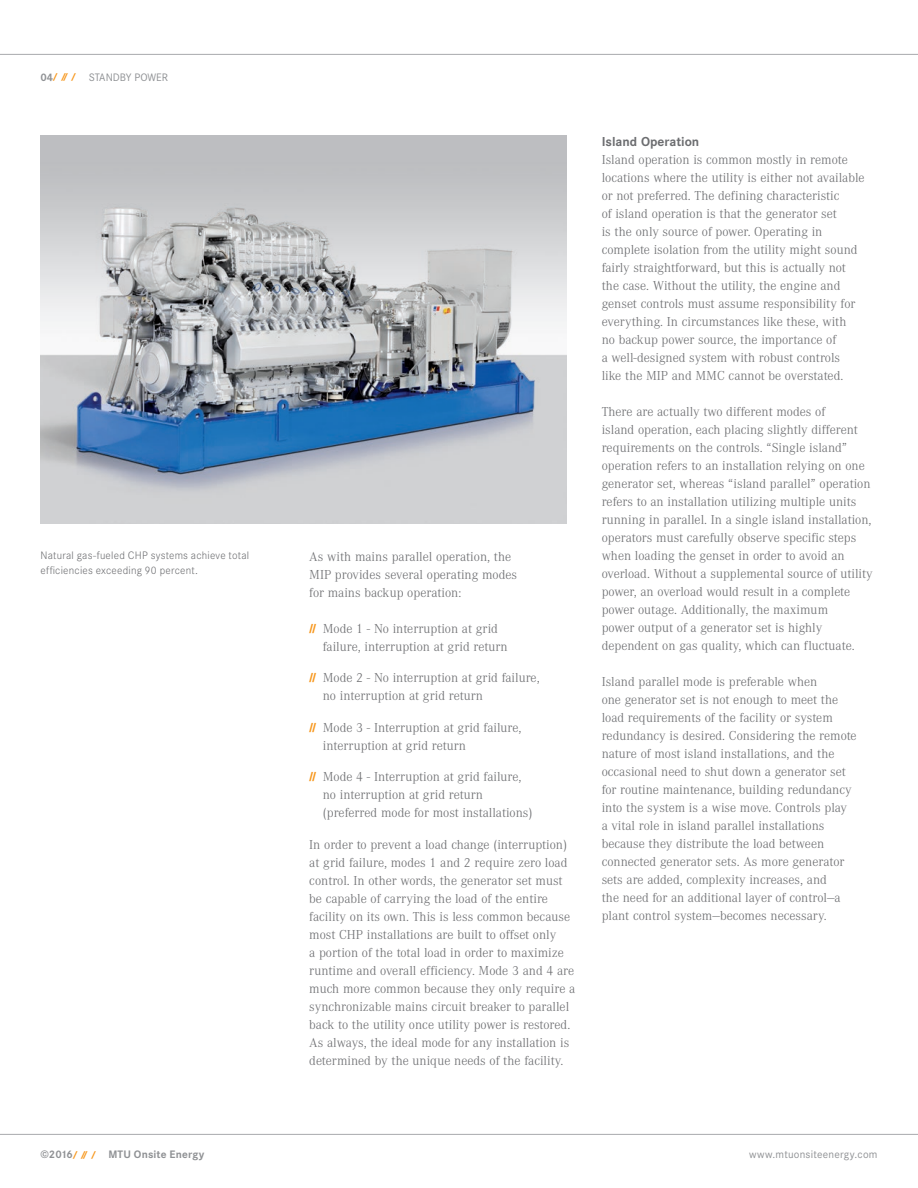
<style>
.page{position:relative;width:918px;height:1188px;background:#fff}
.page>*{position:absolute;margin:0;border:0;box-sizing:border-box;transform-origin:0 0}
.t1{font:300 13.5px/18px "Corporate A";color:#6c6d70}
.t2{font:700 13.5px "Corporate S";color:#6c6d70}
.t3{font:300 11.25px/15px "Corporate S";letter-spacing:.02em;color:#6c6d70}
.t4{font:11.25px "Corporate S";letter-spacing:.015em;color:#8f9194}
.t5{font:700 11.25px "Corporate S";letter-spacing:.015em;color:#8f9194}
.s1{font-weight:700}
.s2{font-weight:800;font-size:8.7px;color:#f7971d}
</style>
<div class="page">
<hr style="left:0;top:54px;width:918px;height:1px;background:#a8a9ad">
<hr style="left:0;top:1134px;width:918px;height:1px;background:#a8a9ad">
<img style="left:40px;top:135px;width:527px;height:389px">
<p class="t4" style="left:40px;top:71px;width:129px"><span class="s1">04</span><span class="s2">/ // /</span> STANDBY POWER</p>
<p class="t3" style="left:40px;top:548px;width:210px">Natural gas-fueled CHP systems achieve total efficiencies exceeding 90 percent.</p>
<p class="t1" style="left:309px;top:548px;width:209px">As with mains parallel operation, the<br>MIP provides several operating modes for mains backup operation:</p>
<p class="t1" style="left:323px;top:620px;width:186px;text-indent:-14px"><sup>//</sup> Mode 1 - No interruption at grid failure, interruption at grid return</p>
<p class="t1" style="left:323px;top:669px;width:218px;text-indent:-14px"><sup>//</sup> Mode 2 - No interruption at grid failure, no interruption at grid return</p>
<p class="t1" style="left:323px;top:719px;width:200px;text-indent:-14px"><sup>//</sup> Mode 3 - Interruption at grid failure, interruption at grid return</p>
<p class="t1" style="left:323px;top:768px;width:211px;text-indent:-14px"><sup>//</sup> Mode 4 - Interruption at grid failure, no interruption at grid return (preferred mode for most installations)</p>
<p class="t1" style="left:309px;top:836px;width:268px">In order to prevent a load change (interruption) at grid failure, modes 1 and 2 require zero load control. In other words, the generator set must be capable of carrying the load of the entire facility on its own. This is less common because most CHP installations are built to offset only<br>a portion of the total load in order to maximize runtime and overall efficiency. Mode 3 and 4 are much more common because they only require a synchronizable mains circuit breaker to parallel back to the utility once utility power is restored.<br>As always, the ideal mode for any installation is determined by the unique needs of the facility.</p>
<p class="t2" style="left:602px;top:134px;width:99px">Island Operation</p>
<p class="t1" style="left:602px;top:151px;width:264px">Island operation is common mostly in remote locations where the utility is either not available or not preferred. The defining characteristic<br>of island operation is that the generator set<br>is the only source of power. Operating in complete isolation from the utility might sound fairly straightforward, but this is actually not the case. Without the utility, the engine and genset controls must assume responsibility for everything. In circumstances like these, with<br>no backup power source, the importance of<br>a well-designed system with robust controls<br>like the MIP and MMC cannot be overstated.</p>
<p class="t1" style="left:602px;top:403px;width:273px">There are actually two different modes of<br>island operation, each placing slightly different requirements on the controls. “Single island” operation refers to an installation relying on one generator set, whereas “island parallel” operation refers to an installation utilizing multiple units running in parallel. In a single island installation, operators must carefully observe specific steps when loading the genset in order to avoid an overload. Without a supplemental source of utility power, an overload would result in a complete power outage. Additionally, the maximum<br>power output of a generator set is highly dependent on gas quality, which can fluctuate.</p>
<p class="t1" style="left:602px;top:673px;width:257px">Island parallel mode is preferable when<br>one generator set is not enough to meet the load requirements of the facility or system redundancy is desired. Considering the remote nature of most island installations, and the occasional need to shut down a generator set for routine maintenance, building redundancy into the system is a wise move. Controls play<br>a vital role in island parallel installations because they distribute the load between connected generator sets. As more generator sets are added, complexity increases, and<br>the need for an additional layer of control—a plant control system—becomes necessary.</p>
<p class="t5" style="left:40px;top:1148px;width:165px">©2016<span class="s2">/ // /</span> MTU Onsite Energy</p>
<p class="t4" style="left:749px;top:1148px;width:130px">www.mtuonsiteenergy.com</p>
</div>
